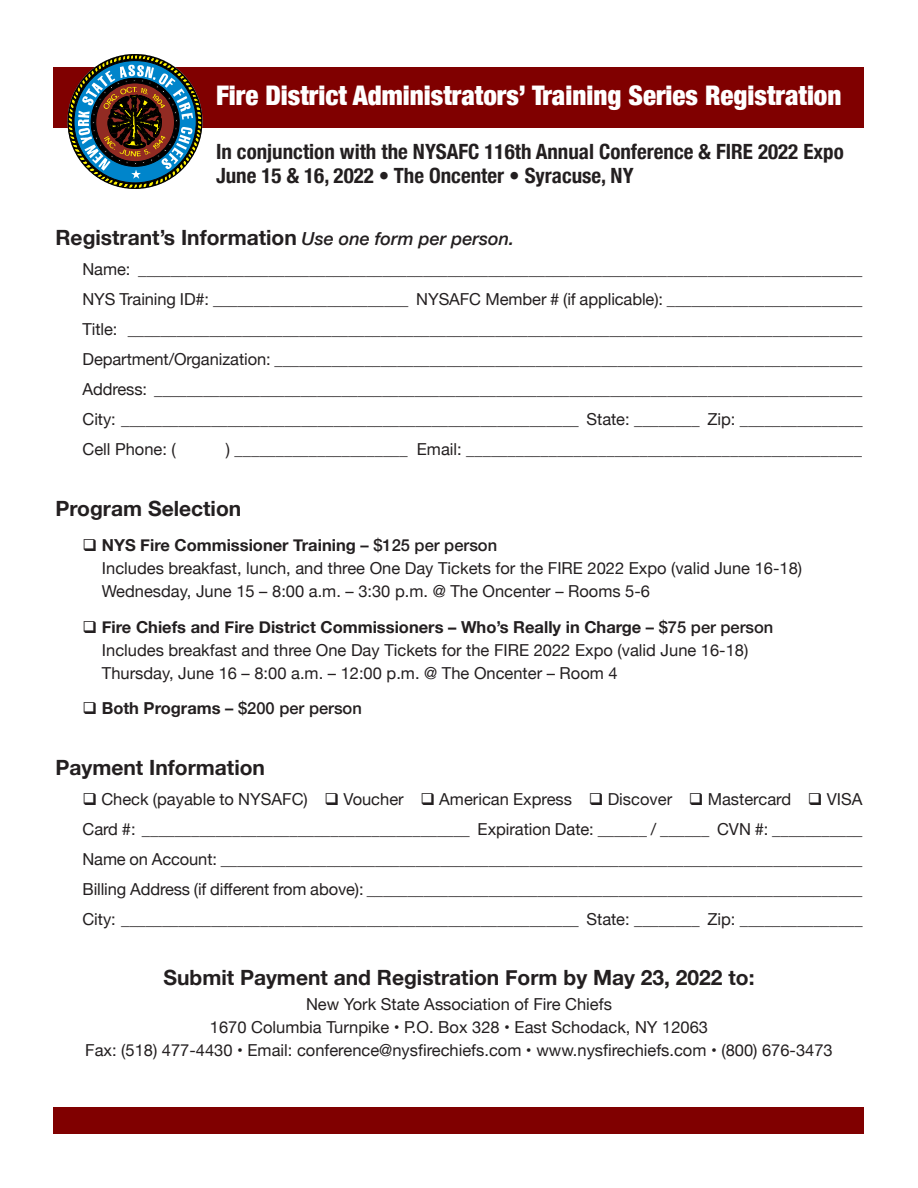
<style>
.page{position:relative;width:918px;height:1188px;background:#fff}
.page>*{position:absolute;margin:0;border:0;box-sizing:border-box;transform-origin:0 0}
.t1{font:900 condensed 27px "Helvetica Neue";color:#fff}
.t2{font:700 21px "Helvetica Neue";color:#231f20}
.t3{font:700 condensed 21px/24px "Helvetica Neue";color:#231f20}
.t4{font:16.5px/30px "Helvetica Neue";color:#231f20;text-align:justify}
.t5{font:500 16.5px "Helvetica Neue";color:#231f20}
.s1{font-weight:500;font-style:italic;font-size:18px}
.s2{font-weight:700}
.s3{font-weight:500}
</style>
<div class="page">
<div style="left:54px;top:68px;width:810px;height:60px;background:#800000"></div>
<svg style="left:68px;top:54px;width:134px;height:135px"></svg>
<div style="left:54px;top:1107px;width:810px;height:27px;background:#800000"></div>
<h1 class="t1" style="left:216px;top:79px;width:627px">Fire District Administrators’ Training Series Registration</h1>
<p class="t3" style="left:216px;top:139px;width:629px">In conjunction with the NYSAFC 116th Annual Conference &amp; FIRE 2022 Expo<br>June 15 &amp; 16, 2022 • The Oncenter • Syracuse, NY</p>
<p class="t2" style="left:56px;top:224px;width:460px">Registrant’s Information <span class="s1">Use one form per person.</span></p>
<p class="t4" style="left:82px;top:254px;width:782px">Name: _________________________________________________________________________________________ NYS Training ID#: ________________________ NYSAFC Member # (if applicable): ________________________ Title: __________________________________________________________________________________________ Department/Organization: ________________________________________________________________________ Address: _______________________________________________________________________________________ City: ________________________________________________________ State: ________ Zip: _______________ Cell Phone: (</p>
<p class="t4" style="left:226px;top:434px;width:638px">) _____________________ Email: ________________________________________________</p>
<p class="t2" style="left:56px;top:495px;width:187px">Program Selection</p>
<p class="t4" style="left:102px;top:533px;width:702px;line-height:23.1px;text-align:left;text-indent:-19px">❑ <span class="s2">NYS Fire Commissioner Training</span> <span class="s3">– $125 per person<br></span>Includes breakfast, lunch, and three One Day Tickets for the FIRE 2022 Expo (valid June 16-18)<br>Wednesday, June 15 – 8:00 a.m. – 3:30 p.m. @ The Oncenter – Rooms 5-6</p>
<p class="t4" style="left:102px;top:615px;width:673px;line-height:23.1px;text-align:left;text-indent:-19px">❑ <span class="s2">Fire Chiefs and Fire District Commissioners – Who’s Really in Charge</span> <span class="s3">– $75 per person<br></span>Includes breakfast and three One Day Tickets for the FIRE 2022 Expo (valid June 16-18)<br>Thursday, June 16 – 8:00 a.m. – 12:00 p.m. @ The Oncenter – Room 4</p>
<p class="t5" style="left:82px;top:698px;width:281px">❑ <span class="s2">Both Programs</span> – $200 per person</p>
<p class="t2" style="left:56px;top:755px;width:211px">Payment Information</p>
<p class="t4" style="left:82px;top:784px;width:782px">❑ Check (payable to NYSAFC) ❑ Voucher ❑ American Express ❑ Discover ❑ Mastercard ❑ VISA Card #: ________________________________________ Expiration Date: ______ / ______ CVN #: ___________ Name on Account: _______________________________________________________________________________ Billing Address (if different from above): _____________________________________________________________ City: ________________________________________________________ State: ________ Zip: _______________</p>
<p class="t2" style="left:163px;top:964px;width:593px">Submit Payment and Registration Form by May 23, 2022 to:</p>
<p class="t4" style="left:85px;top:992px;width:749px;line-height:23.1px;text-align:center">New York State Association of Fire Chiefs<br>1670 Columbia Turnpike • P.O. Box 328 • East Schodack, NY 12063<br>Fax: (518) 477-4430 • Email: conference@nysfirechiefs.com • www.nysfirechiefs.com • (800) 676-3473</p>
</div>
